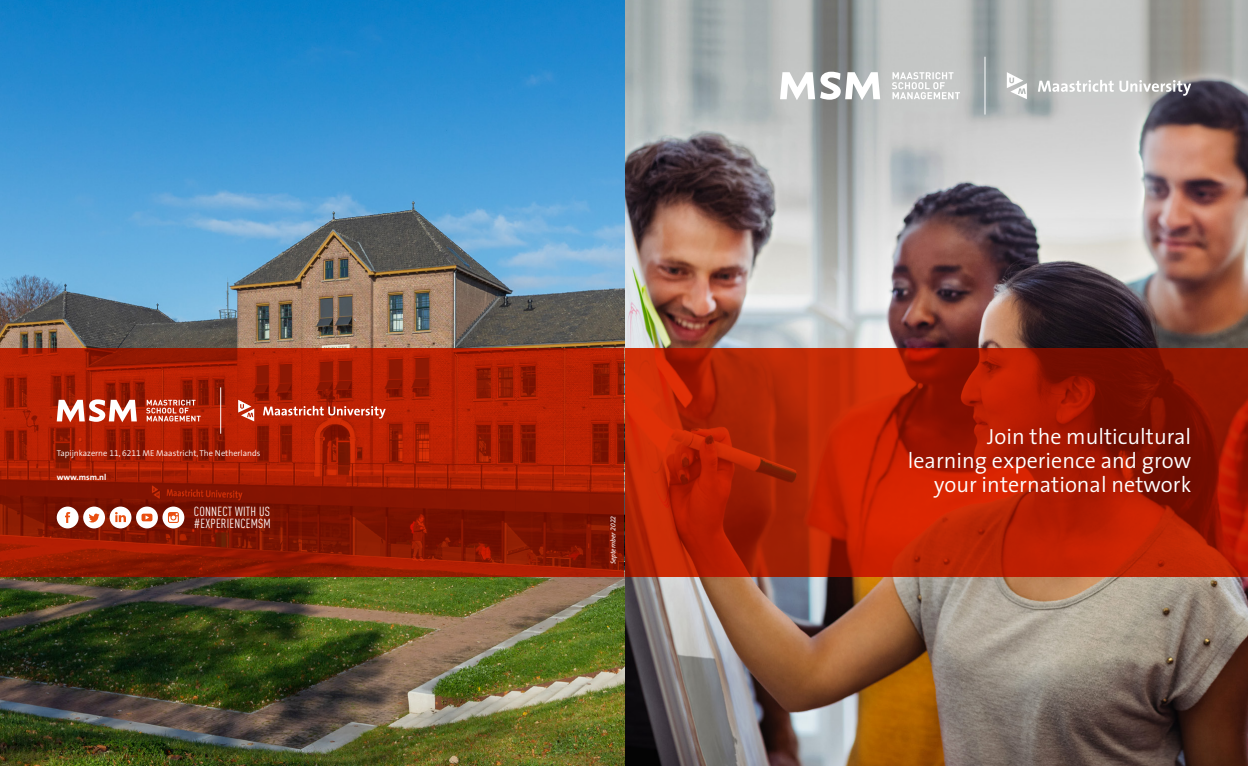
<style>
.page{position:relative;width:1248px;height:766px;background:#fff}
.page>*{position:absolute;margin:0;border:0;box-sizing:border-box;transform-origin:0 0}
.t1{font:300 22px/24px "The Sans";color:#fff;text-align:right}
.t2{font:13px/12px "DIN Cond";letter-spacing:.015em;color:#fff}
.t3{font:300 8.5px "The Sans";color:#fff}
.t4{font:700 8.5px "The Sans";color:#fff}
.t5{font:italic 7px "The Sans";color:#fff}
.s1{font-family:"The Sans Semi Light Expert";font-weight:400}
.s2{font-family:"The Sans Regular Italic Exp";font-style:normal}
</style>
<div class="page">
<img style="left:624px;top:0;width:623px;height:765px">
<svg style="left:624px;top:348px;width:623px;height:228px;background:#ab1e03"></svg>
<svg style="left:1037px;top:80px;width:76px;height:12px"></svg>
<svg style="left:1119px;top:80px;width:72px;height:16px"></svg>
<svg style="left:1006px;top:72px;width:20px;height:27px"></svg>
<hr style="left:984px;top:57px;width:1px;height:57px;background:#fff">
<svg style="left:780px;top:72px;width:100px;height:28px"></svg>
<svg style="left:891px;top:72px;width:68px;height:27px"></svg>
<img style="left:0;top:0;width:624px;height:765px">
<svg style="left:0;top:348px;width:624px;height:228px;background:#9c1a02"></svg>
<div style="left:110px;top:506px;width:21px;height:22px;background:#fff;border-radius:50%"></div>
<svg style="left:115px;top:512px;width:11px;height:10px"></svg>
<div style="left:57px;top:506px;width:22px;height:22px;background:#fff;border-radius:50%"></div>
<svg style="left:65px;top:512px;width:5px;height:11px"></svg>
<div style="left:136px;top:506px;width:22px;height:22px;background:#fff;border-radius:50%"></div>
<svg style="left:141px;top:513px;width:11px;height:8px"></svg>
<div style="left:83px;top:506px;width:22px;height:22px;background:#fff;border-radius:50%"></div>
<svg style="left:89px;top:513px;width:11px;height:9px"></svg>
<div style="left:162px;top:506px;width:22px;height:22px;background:#fff;border-radius:50%"></div>
<svg style="left:168px;top:512px;width:11px;height:11px"></svg>
<svg style="left:263px;top:406px;width:122px;height:12px"></svg>
<svg style="left:238px;top:399px;width:16px;height:22px"></svg>
<hr style="left:220px;top:387px;width:1px;height:46px;background:#fff">
<svg style="left:57px;top:399px;width:80px;height:23px"></svg>
<svg style="left:146px;top:399px;width:55px;height:22px"></svg>
<p class="t3" style="left:57px;top:446px;width:205px">Tapijnkazerne <span class="s1">11</span>, <span class="s1">6211</span> ME Maastricht, The Netherlands</p>
<p class="t4" style="left:57px;top:470px;width:51px">www.msm.nl</p>
<p class="t2" style="left:194px;top:505px;width:78px">CONNECT WITH US #EXPERIENCEMSM</p>
<p class="t5" style="left:607px;top:564px;width:50px;rotate:-90deg">September <span class="s2">2022</span></p>
<p class="t1" style="left:907px;top:424px;width:285px">Join the multicultural learning experience and grow your international network</p>
</div>
